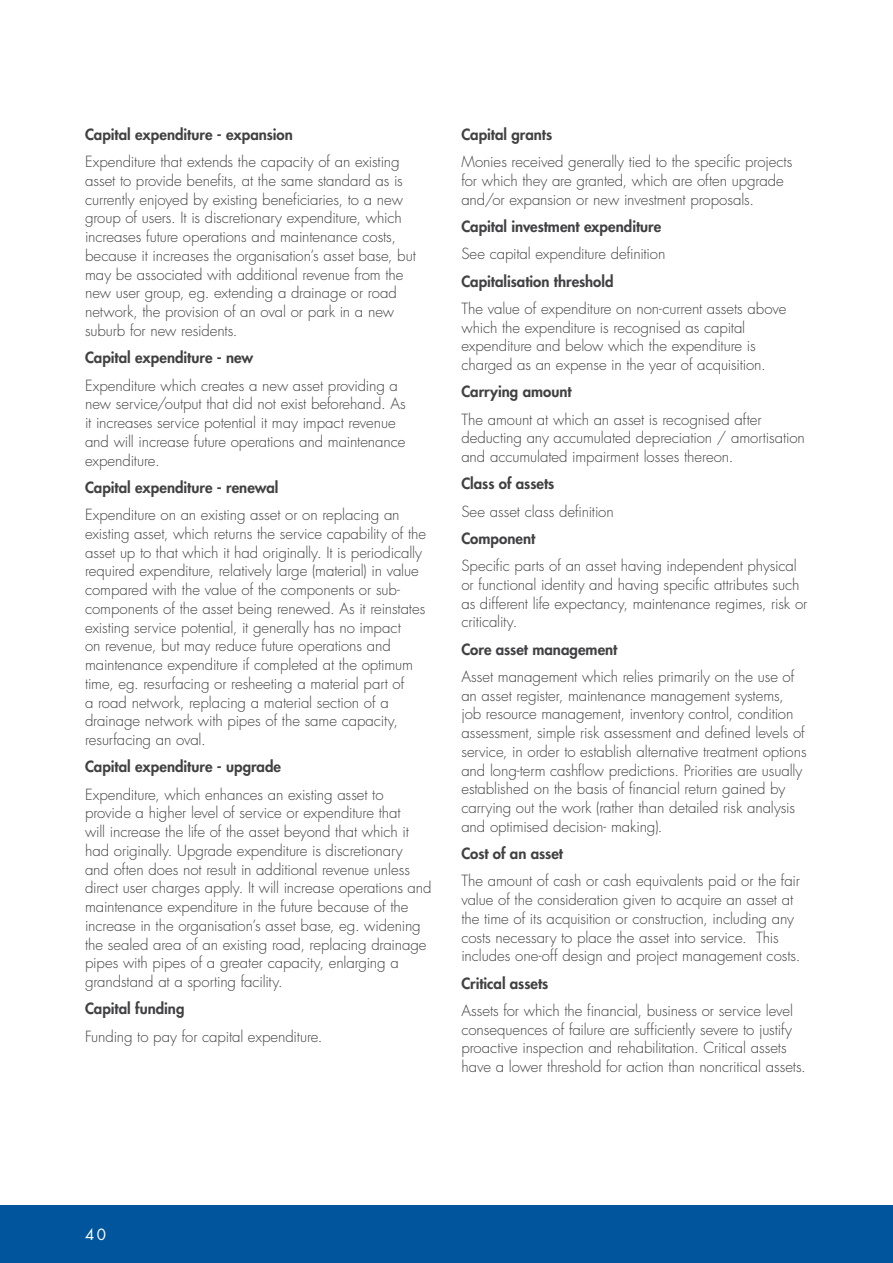
<style>
.page{position:relative;width:893px;height:1263px;background:#fff}
.page>*{position:absolute;margin:0;border:0;box-sizing:border-box;transform-origin:0 0}
.t1{font:300 15px/18.8px "Futura Std";letter-spacing:-.005em;color:#414042}
.t2{font:800 15px "Futura Std";letter-spacing:-.005em;color:#414042}
.t3{font:15px "Futura Std";color:#fff}
</style>
<div class="page">
<div style="left:0;top:1205px;width:893px;height:58px;background:#00559d"></div>
<p class="t2" style="left:85px;top:125px;width:209px">Capital expenditure - expansion</p>
<p class="t1" style="left:85px;top:153px;width:332px">Expenditure that extends the capacity of an existing asset to provide benefits, at the same standard as is currently enjoyed by existing beneficiaries, to a new group of users. It is discretionary expenditure, which increases future operations and maintenance costs, because it increases the organisation’s asset base, but may be associated with additional revenue from the new user group, eg. extending a drainage or road network, the provision of an oval or park in a new suburb for new residents.</p>
<p class="t2" style="left:85px;top:348px;width:170px">Capital expenditure - new</p>
<p class="t1" style="left:85px;top:376px;width:322px">Expenditure which creates a new asset providing a new service/output that did not exist beforehand. As it increases service potential it may impact revenue and will increase future operations and maintenance expenditure.</p>
<p class="t2" style="left:85px;top:478px;width:195px">Capital expenditure - renewal</p>
<p class="t1" style="left:85px;top:506px;width:343px">Expenditure on an existing asset or on replacing an existing asset, which returns the service capability of the asset up to that which it had originally. It is periodically required expenditure, relatively large (material) in value compared with the value of the components or sub&shy;components of the asset being renewed. As it reinstates existing service potential, it generally has no impact<br>on revenue, but may reduce future operations and maintenance expenditure if completed at the optimum time, eg. resurfacing or resheeting a material part of<br>a road network, replacing a material section of a drainage network with pipes of the same capacity, resurfacing an oval.</p>
<p class="t2" style="left:85px;top:757px;width:198px">Capital expenditure - upgrade</p>
<p class="t1" style="left:85px;top:785px;width:348px">Expenditure, which enhances an existing asset to provide a higher level of service or expenditure that<br>will increase the life of the asset beyond that which it had originally. Upgrade expenditure is discretionary<br>and often does not result in additional revenue unless direct user charges apply. It will increase operations and maintenance expenditure in the future because of the increase in the organisation’s asset base, eg. widening the sealed area of an existing road, replacing drainage pipes with pipes of a greater capacity, enlarging a grandstand at a sporting facility.</p>
<p class="t2" style="left:85px;top:999px;width:101px">Capital funding</p>
<p class="t1" style="left:85px;top:1027px;width:239px">Funding to pay for capital expenditure.</p>
<p class="t2" style="left:461px;top:125px;width:92px">Capital grants</p>
<p class="t1" style="left:461px;top:153px;width:332px">Monies received generally tied to the specific projects for which they are granted, which are often upgrade and/or expansion or new investment proposals.</p>
<p class="t2" style="left:461px;top:217px;width:201px">Capital investment expenditure</p>
<p class="t1" style="left:461px;top:245px;width:206px">See capital expenditure definition</p>
<p class="t2" style="left:461px;top:271px;width:154px">Capitalisation threshold</p>
<p class="t1" style="left:461px;top:299px;width:326px">The value of expenditure on non-current assets above which the expenditure is recognised as capital expenditure and below which the expenditure is charged as an expense in the year of acquisition.</p>
<p class="t2" style="left:461px;top:382px;width:112px">Carrying amount</p>
<p class="t1" style="left:461px;top:410px;width:345px">The amount at which an asset is recognised after deducting any accumulated depreciation / amortisation and accumulated impairment losses thereon.</p>
<p class="t2" style="left:461px;top:474px;width:94px">Class of assets</p>
<p class="t1" style="left:461px;top:502px;width:154px">See asset class definition</p>
<p class="t2" style="left:461px;top:529px;width:75px">Component</p>
<p class="t1" style="left:461px;top:557px;width:347px">Specific parts of an asset having independent physical or functional identity and having specific attributes such as different life expectancy, maintenance regimes, risk or criticality.</p>
<p class="t2" style="left:461px;top:639px;width:157px">Core asset management</p>
<p class="t1" style="left:461px;top:667px;width:347px">Asset management which relies primarily on the use of an asset register, maintenance management systems, job resource management, inventory control, condition assessment, simple risk assessment and defined levels of service, in order to establish alternative treatment options and long-term cashflow predictions. Priorities are usually established on the basis of financial return gained by carrying out the work (rather than detailed risk analysis and optimised decision- making).</p>
<p class="t2" style="left:461px;top:844px;width:103px">Cost of an asset</p>
<p class="t1" style="left:461px;top:872px;width:340px">The amount of cash or cash equivalents paid or the fair value of the consideration given to acquire an asset at the time of its acquisition or construction, including any costs necessary to place the asset into service. This includes one-off design and project management costs.</p>
<p class="t2" style="left:461px;top:974px;width:88px">Critical assets</p>
<p class="t1" style="left:461px;top:1001px;width:346px">Assets for which the financial, business or service level consequences of failure are sufficiently severe to justify proactive inspection and rehabilitation. Critical assets have a lower threshold for action than noncritical assets.</p>
<p class="t3" style="left:85px;top:1225px;width:23px">40</p>
</div>
